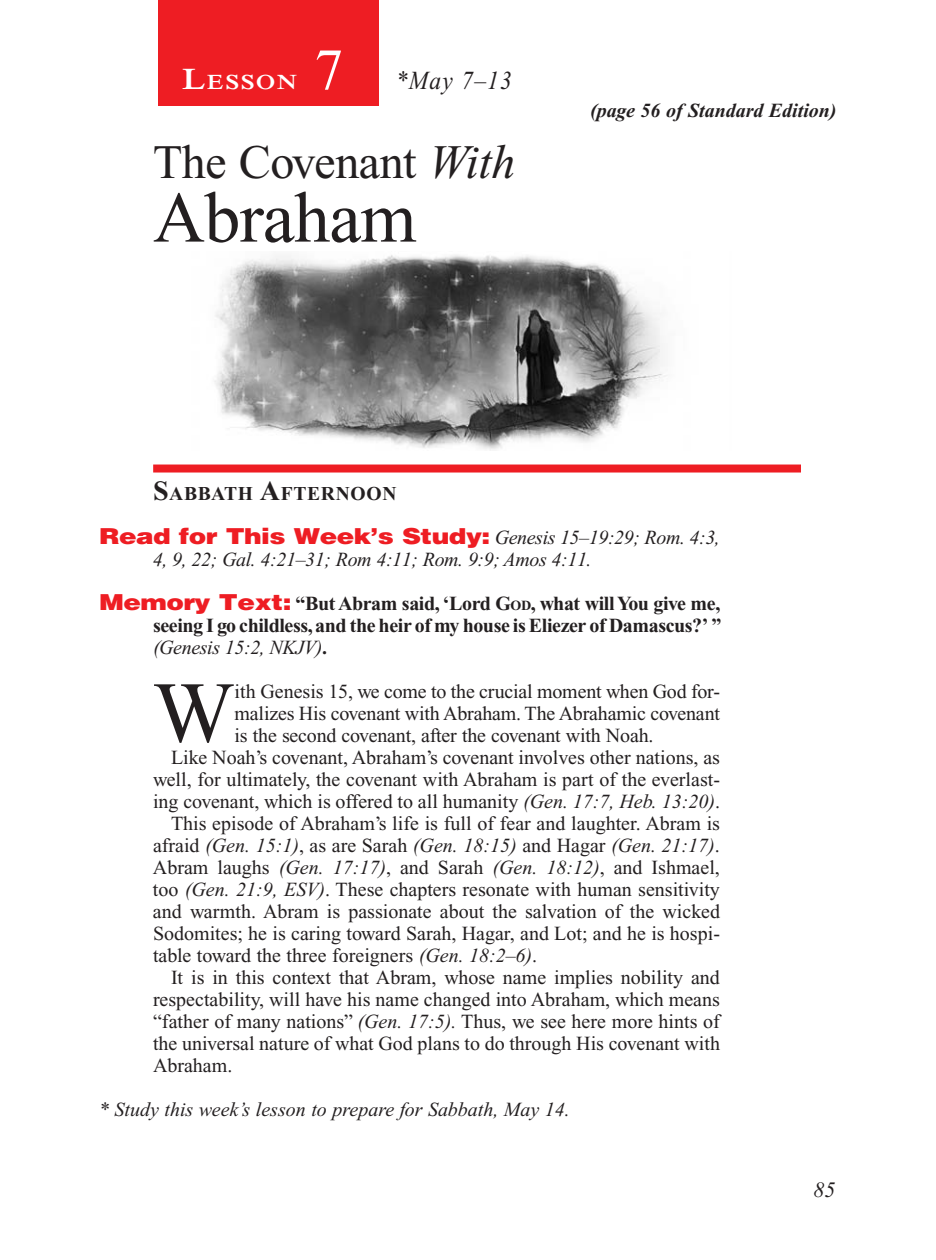
<style>
.page{position:relative;width:936px;height:1260px;background:#fff}
.page>*{position:absolute;margin:0;border:0;box-sizing:border-box;transform-origin:0 0}
.Body_Drop_Cap{font:86.4px "Times New Roman PS Std";color:#231f20}
.Lesson_Head_SA{font:72px "Times New Roman PS Std";color:#231f20}
.Lesson_Number{font:58px "Times New Roman PS Std";color:#fff}
.Lesson_Head_SA-2{font:48px "Times New Roman PS Std";color:#231f20}
.Lesson_Dates{font:italic 26px "Times New Roman PS Std";color:#231f20;scale:.9 1}
.PageNumbers{font:italic 22px "Times New Roman PS Std";color:#231f20}
.Lesson_Start_Head{font:600 21px "Times NRMT Std";letter-spacing:.07em;color:#fff;scale:1.1 1}
.Body{font:20px/22px "Times New Roman PS Std";color:#231f20;text-align:justify}
.Body_Drop_Cap-2{font:20px/22px "Times New Roman PS Std";letter-spacing:-.01em;color:#231f20;text-align:justify}
.Question{font:italic 20px/22px "Times New Roman PS Std";letter-spacing:-.015em;color:#231f20}
.Question-2{font:700 20px/22px "Times New Roman PS Std";letter-spacing:-.02em;color:#231f20;text-align:justify}
.Page_from_SE{font:italic 700 20px "Times New Roman PS Std";color:#231f20}
.Sabbath_Afternoon_He{font:700 19.6px "Times New Roman PS Std";letter-spacing:.035em;color:#231f20}
.s1{font-size:30px}
.s2{font-style:italic}
.s3{font-size:28px}
.s4{font-family:"Helvetica LT Std";font-weight:900;font-style:normal;font-size:22px;color:#ee1d23}
.s5{font-family:"Helvetica LT Std";font-weight:900;font-size:22px;color:#ee1d23}
.s6{font-size:14px}
.s7{font-weight:400;font-style:italic}
</style>
<div class="page">
<div style="left:158px;top:1px;width:221px;height:105px;background:#ee1d23"></div>
<div style="left:153px;top:465px;width:648px;height:8px;background:#ee1d23"></div>
<img style="left:214px;top:255px;width:453px;height:195px">
<p class="Lesson_Number" style="left:314px;top:38px;width:30px">7</p>
<p class="Lesson_Start_Head" style="left:182px;top:70px;width:106px"><span class="s1">L</span>ESSON</p>
<p class="Lesson_Dates" style="left:396px;top:66px;width:130px">*May 7–13</p>
<p class="Lesson_Head_SA-2" style="left:153px;top:135px;width:364px">The Covenant <span class="s2">With</span></p>
<p class="Lesson_Head_SA" style="left:153px;top:178px;width:256px">Abraham</p>
<p class="Page_from_SE" style="left:590px;top:100px;width:248px">(page 56 of Standard Edition)</p>
<p class="Sabbath_Afternoon_He" style="left:153px;top:482px;width:245px"><span class="s3">S</span>ABBATH <span class="s3">A</span>FTERNOON</p>
<p class="Question" style="left:153px;top:526px;width:568px;text-indent:-54px"><span class="s4">Read for This Week’s Study:</span> Genesis 15–19:29; Rom. 4:3,<br>4, 9, 22; Gal. 4:21–31; Rom 4:11; Rom. 9:9; Amos 4:11.</p>
<p class="Question-2" style="left:153px;top:592px;width:570px;text-indent:-54px"><span class="s5">Memory Text:</span> “But Abram said, ‘Lord G<span class="s6">OD</span>, what will You give me, seeing I go childless, and the heir of my house is Eliezer of Damascus?’ ” <span class="s7">(Genesis 15:2, NKJV)</span>.</p>
<p class="Body_Drop_Cap" style="left:153px;top:666px;width:83px">W</p>
<p class="Body_Drop_Cap-2" style="left:235px;top:680px;width:487px">ith Genesis 15, we come to the crucial moment when God for&shy;malizes His covenant with Abraham. The Abrahamic covenant is the second covenant, after the covenant with Noah.</p>
<p class="Body" style="left:153px;top:746px;width:569px;text-indent:18px">Like Noah’s covenant, Abraham’s covenant involves other nations, as well, for ultimately, the covenant with Abraham is part of the everlast&shy;ing covenant, which is offered to all humanity <span class="s2">(Gen. 17:7, Heb. 13:20)</span>.</p>
<p class="Body" style="left:153px;top:812px;width:569px;text-indent:18px">This episode of Abraham’s life is full of fear and laughter. Abram is afraid <span class="s2">(Gen. 15:1)</span>, as are Sarah <span class="s2">(Gen. 18:15)</span> and Hagar <span class="s2">(Gen. 21:17)</span>.<br>Abram laughs <span class="s2">(Gen. 17:17)</span>, and Sarah <span class="s2">(Gen. 18:12)</span>, and Ishmael, too <span class="s2">(Gen. 21:9, ESV)</span>. These chapters resonate with human sensitivity and warmth. Abram is passionate about the salvation of the wicked Sodomites; he is caring toward Sarah, Hagar, and Lot; and he is hospi&shy;table toward the three foreigners <span class="s2">(Gen. 18:2–6)</span>.</p>
<p class="Body" style="left:153px;top:966px;width:569px;text-indent:18px">It is in this context that Abram, whose name implies nobility and respectability, will have his name changed into Abraham, which means “father of many nations” <span class="s2">(Gen. 17:5).</span> Thus, we see here more hints of the universal nature of what God plans to do through His covenant with Abraham.</p>
<p class="Question" style="left:99px;top:1098px;width:472px">* Study this week’s lesson to prepare for Sabbath, May 14.</p>
<p class="PageNumbers" style="left:813px;top:1178px;width:23px">85</p>
</div>
